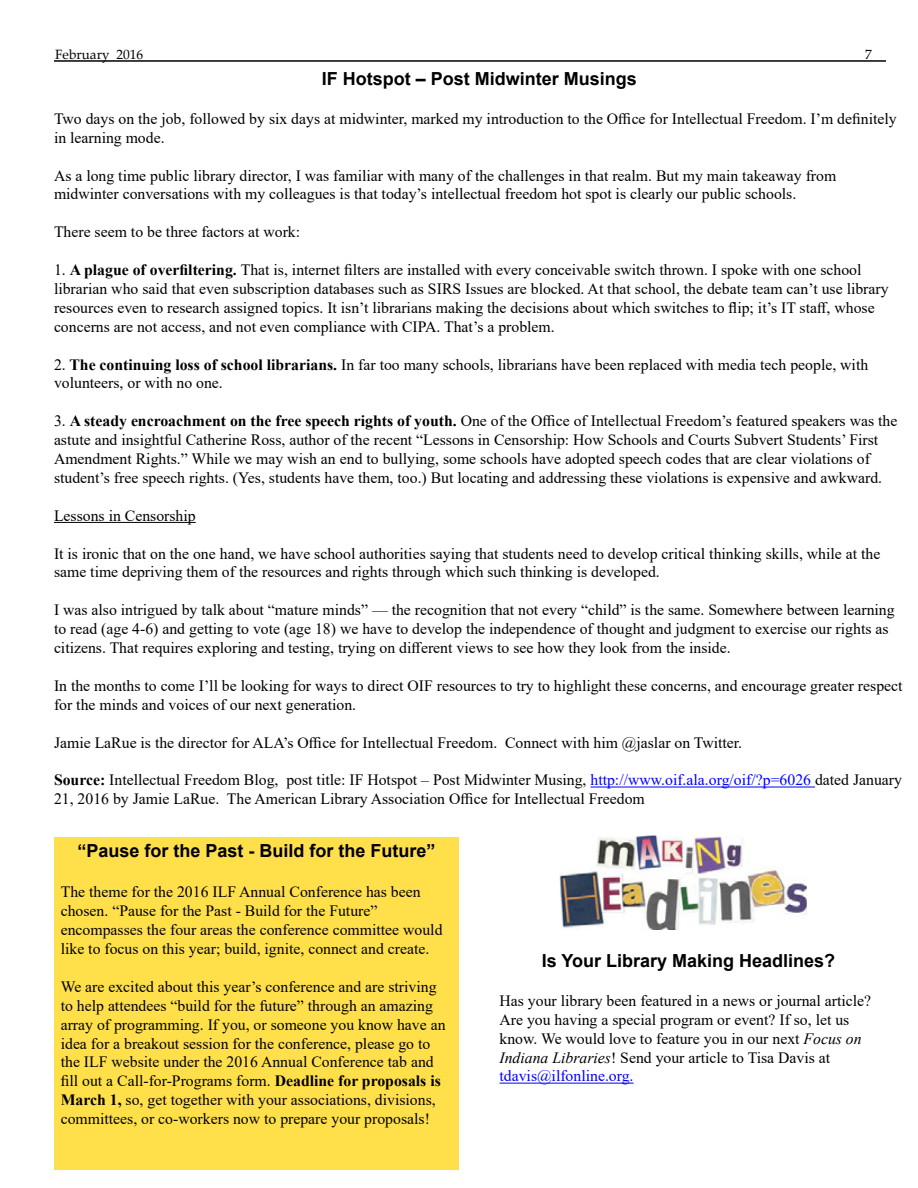
<style>
.page{position:relative;width:918px;height:1188px;background:#fff}
.page>*{position:absolute;margin:0;border:0;box-sizing:border-box;transform-origin:0 0}
.t1{font:700 18px "Arial";color:#000}
.t2{font:15.75px/18.9px "Times New Roman";color:#000}
.t3{font:13.5px "Palatino Linotype";color:#000}
.s1{font-weight:700}
.s2{color:#00f}
.s3{font-style:italic}
</style>
<div class="page">
<hr style="left:54px;top:60px;width:832px;height:2px;background:#000">
<hr style="left:54px;top:522px;width:142px;height:1px;background:#000">
<hr style="left:590px;top:787px;width:225px;height:1px;background:#00f">
<div style="left:54px;top:837px;width:405px;height:333px;background:#ffe04b"></div>
<hr style="left:500px;top:1083px;width:134px;height:1px;background:#00f">
<img style="left:561px;top:837px;width:245px;height:92px">
<p class="t3" style="left:55px;top:45px;width:90px">February 2016</p>
<p class="t3" style="left:865px;top:45px;width:8px">7</p>
<p class="t1" style="left:322px;top:66px;width:317px">IF Hotspot – Post Midwinter Musings</p>
<p class="t2" style="left:54px;top:109px;width:844px">Two days on the job, followed by six days at midwinter, marked my introduction to the Office for Intellectual Freedom. I’m definitely in learning mode.</p>
<p class="t2" style="left:54px;top:165px;width:784px">As a long time public library director, I was familiar with many of the challenges in that realm. But my main takeaway from midwinter conversations with my colleagues is that today’s intellectual freedom hot spot is clearly our public schools.</p>
<p class="t2" style="left:54px;top:222px;width:248px">There seem to be three factors at work:</p>
<p class="t2" style="left:54px;top:260px;width:836px">1. <span class="s1">A plague of overfiltering.</span> That is, internet filters are installed with every conceivable switch thrown. I spoke with one school librarian who said that even subscription databases such as SIRS Issues are blocked. At that school, the debate team can’t use library resources even to research assigned topics. It isn’t librarians making the decisions about which switches to flip; it’s IT staff, whose concerns are not access, and not even compliance with CIPA. That’s a problem.</p>
<p class="t2" style="left:54px;top:354px;width:816px">2. <span class="s1">The continuing loss of school librarians.</span> In far too many schools, librarians have been replaced with media tech people, with volunteers, or with no one.</p>
<p class="t2" style="left:54px;top:411px;width:845px">3. <span class="s1">A steady encroachment on the free speech rights of youth.</span> One of the Office of Intellectual Freedom’s featured speakers was the astute and insightful Catherine Ross, author of the recent “Lessons in Censorship: How Schools and Courts Subvert Students’ First Amendment Rights.” While we may wish an end to bullying, some schools have adopted speech codes that are clear violations of student’s free speech rights. (Yes, students have them, too.) But locating and addressing these violations is expensive and awkward.</p>
<p class="t2" style="left:54px;top:505px;width:143px">Lessons in Censorship</p>
<p class="t2" style="left:54px;top:543px;width:828px">It is ironic that on the one hand, we have school authorities saying that students need to develop critical thinking skills, while at the same time depriving them of the resources and rights through which such thinking is developed.</p>
<p class="t2" style="left:54px;top:600px;width:842px">I was also intrigued by talk about “mature minds” — the recognition that not every “child” is the same. Somewhere between learning to read (age 4-6) and getting to vote (age 18) we have to develop the independence of thought and judgment to exercise our rights as citizens. That requires exploring and testing, trying on different views to see how they look from the inside.</p>
<p class="t2" style="left:54px;top:676px;width:850px">In the months to come I’ll be looking for ways to direct OIF resources to try to highlight these concerns, and encourage greater respect for the minds and voices of our next generation.</p>
<p class="t2" style="left:54px;top:732px;width:690px">Jamie LaRue is the director for ALA’s Office for Intellectual Freedom. Connect with him @jaslar on Twitter.</p>
<p class="t2" style="left:54px;top:770px;width:850px"><span class="s1">Source:</span> Intellectual Freedom Blog, post title: IF Hotspot – Post Midwinter Musing, <span class="s2">http://www.oif.ala.org/oif/?p=6026</span> dated January<br>21, 2016 by Jamie LaRue. The American Library Association Office for Intellectual Freedom</p>
<p class="t1" style="left:77px;top:838px;width:360px">“Pause for the Past - Build for the Future”</p>
<p class="t2" style="left:61px;top:882px;width:383px">The theme for the 2016 ILF Annual Conference has been chosen. “Pause for the Past - Build for the Future” encompasses the four areas the conference committee would like to focus on this year; build, ignite, connect and create.</p>
<p class="t2" style="left:61px;top:977px;width:386px">We are excited about this year’s conference and are striving to help attendees “build for the future” through an amazing array of programming. If you, or someone you know have an idea for a breakout session for the conference, please go to the ILF website under the 2016 Annual Conference tab and fill out a Call-for-Programs form. <span class="s1">Deadline for proposals is March 1,</span> so, get together with your associations, divisions, committees, or co-workers now to prepare your proposals!</p>
<p class="t1" style="left:542px;top:948px;width:295px">Is Your Library Making Headlines?</p>
<p class="t2" style="left:500px;top:991px;width:373px">Has your library been featured in a news or journal article?<br>Are you having a special program or event? If so, let us know. We would love to feature you in our next <span class="s3">Focus on Indiana Libraries</span>! Send your article to Tisa Davis at <span class="s2">tdavis@ilfonline.org.</span></p>
</div>
